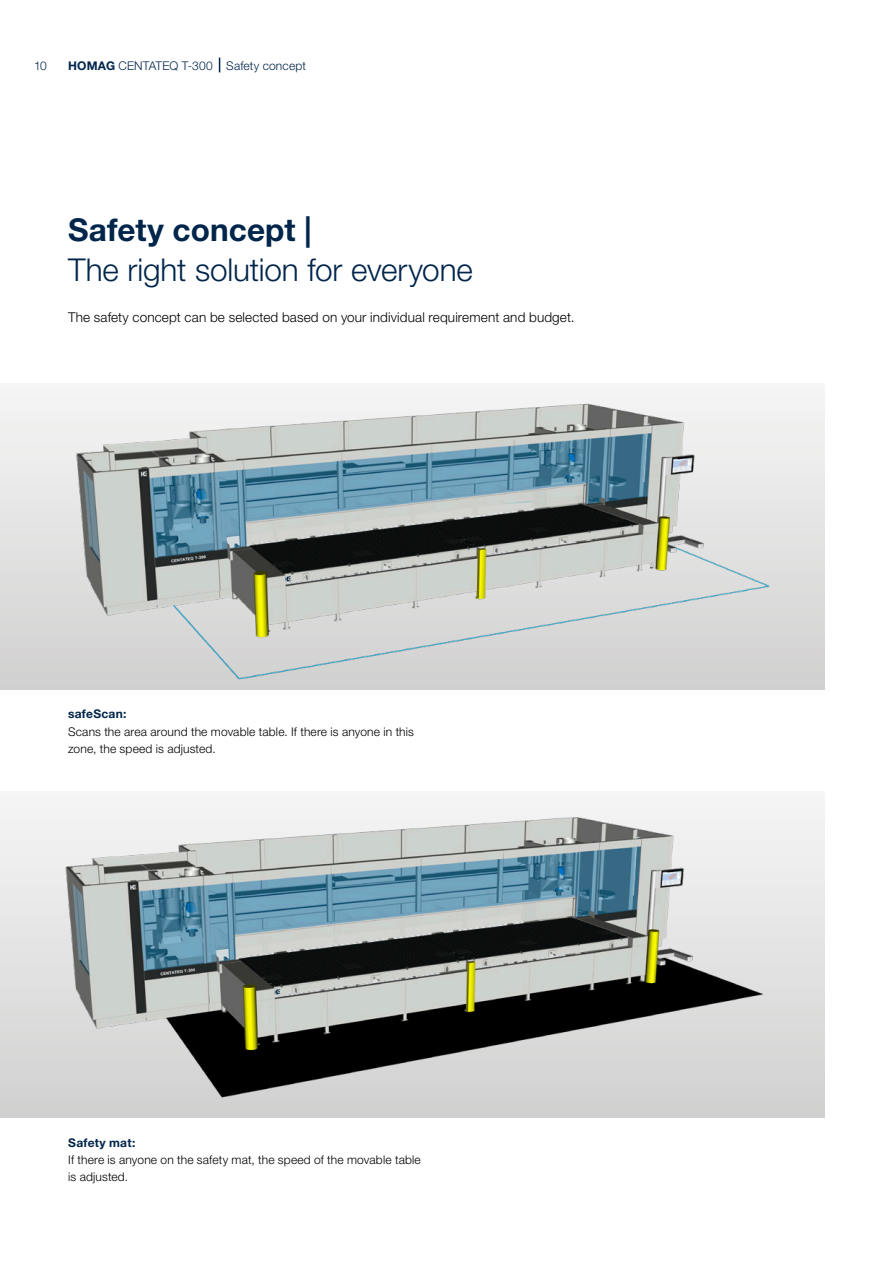
<style>
.page{position:relative;width:893px;height:1263px;background:#fff}
.page>*{position:absolute;margin:0;border:0;box-sizing:border-box;transform-origin:0 0}
.Headline_21pt_25_2_b{font:300 31.5px/40.8px "Helvetica Neue LTW1 G";letter-spacing:-.005em;color:#00254b}
.Text_9pt_13_6_light{font:300 13.5px "Helvetica Neue LTW1 G";letter-spacing:.01em;color:#000}
.Text_Bild_8Pt_11_5pt{font:300 12px/17.2px "Helvetica Neue LTW1 G";letter-spacing:.015em;color:#000}
._01_Musterseiten_Rub{font:300 12px "Helvetica Neue LTW1 G";letter-spacing:.015em;color:#00254b}
.Text_Bild_8Pt_11_5pt-2{font:700 12px "Helvetica Neue LTW1 G";letter-spacing:.025em;color:#00254b}
.s1{font-weight:700}
</style>
<div class="page">
<img style="left:0;top:796px;width:825px;height:322px">
<img style="left:0;top:388px;width:825px;height:301px">
<svg style="left:219px;top:58px;width:1px;height:14px"></svg>
<p class="_01_Musterseiten_Rub" style="left:34px;top:58px;width:14px">10</p>
<p class="_01_Musterseiten_Rub" style="left:68px;top:58px;width:239px"><span class="s1">HOMAG</span> CENTATEQ T-300 Safety concept</p>
<p class="Headline_21pt_25_2_b" style="left:68px;top:209px;width:406px"><span class="s1">Safety concept |<br></span>The right solution for everyone</p>
<p class="Text_9pt_13_6_light" style="left:68px;top:309px;width:508px">The safety concept can be selected based on your individual requirement and budget.</p>
<p class="Text_Bild_8Pt_11_5pt-2" style="left:68px;top:707px;width:60px">safeScan:</p>
<p class="Text_Bild_8Pt_11_5pt" style="left:68px;top:723px;width:347px">Scans the area around the movable table. If there is anyone in this zone, the speed is adjusted.</p>
<p class="Text_Bild_8Pt_11_5pt-2" style="left:68px;top:1135px;width:69px">Safety mat:</p>
<p class="Text_Bild_8Pt_11_5pt" style="left:68px;top:1151px;width:354px">If there is anyone on the safety mat, the speed of the movable table is adjusted.</p>
</div>
